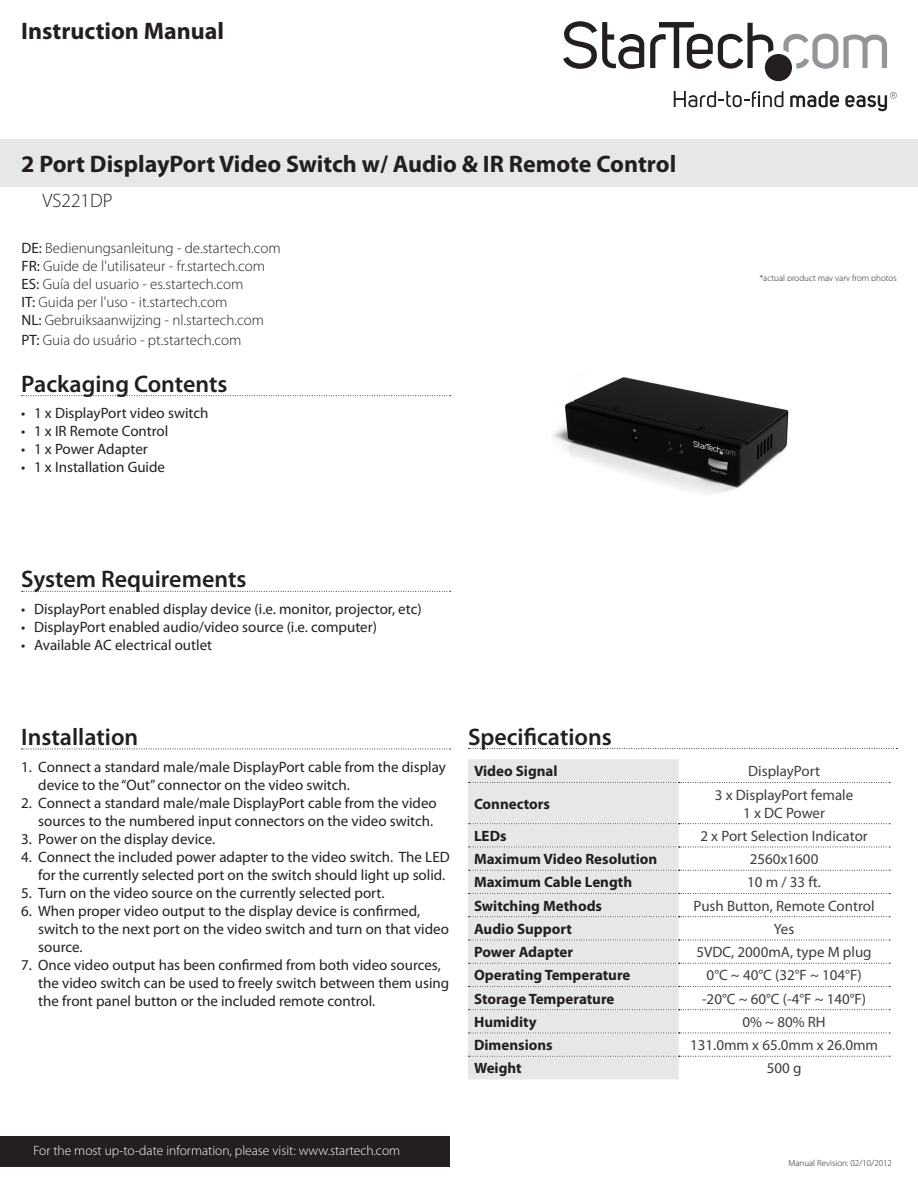
<style>
.page{position:relative;width:918px;height:1188px;background:#fff}
.page>*{position:absolute;margin:0;border:0;box-sizing:border-box;transform-origin:0 0}
.Title_Description{font:700 24px "Myriad Pro";color:#231f20}
.t1{font:600 24px "Myriad Pro";color:#231f20}
.Title_SKU{font:300 19.5px "Myriad Pro";color:#231f20}
.Number_List{font:15px/18px "Myriad Pro";color:#231f20}
.Bullet_List{font:15px "Myriad Pro";color:#231f20}
.Manual_Description{font:300 15px "Myriad Pro";color:#231f20}
.Table_Text{font:15px "Myriad Pro";color:#3e3e3f}
.Table_Heading{font:700 15px "Myriad Pro";color:#231f20}
.Text{font:300 13.5px "Myriad Pro";color:#fff}
.Text-2{font:300 9px "Myriad Pro";color:#231f20}
.s1{font-weight:400}
</style>
<div class="page">
<svg style="left:783px;top:34px;width:104px;height:35px"></svg>
<svg style="left:845px;top:92px;width:52px;height:19px"></svg>
<svg style="left:790px;top:91px;width:49px;height:17px"></svg>
<svg style="left:674px;top:91px;width:109px;height:16px"></svg>
<svg style="left:563px;top:21px;width:81px;height:48px"></svg>
<svg style="left:650px;top:22px;width:123px;height:47px"></svg>
<div style="left:765px;top:54px;width:27px;height:27px;background:#231f20;border-radius:50%"></div>
<div style="left:0;top:140px;width:918px;height:47px;background:#e6e7e9"></div>
<div style="left:0;top:1136px;width:450px;height:30px;background:#231f20"></div>
<svg style="left:22px;top:395px;width:429px;height:1px"></svg>
<svg style="left:22px;top:591px;width:429px;height:1px"></svg>
<svg style="left:22px;top:749px;width:429px;height:1px"></svg>
<img style="left:553px;top:377px;width:236px;height:117px">
<svg style="left:468px;top:748px;width:429px;height:1px"></svg>
<div style="left:468px;top:759px;width:211px;height:320px;background:#e6e7e9"></div>
<svg style="left:468px;top:782px;width:422px;height:1px"></svg>
<svg style="left:468px;top:823px;width:422px;height:1px"></svg>
<svg style="left:468px;top:847px;width:422px;height:1px"></svg>
<svg style="left:468px;top:870px;width:422px;height:1px"></svg>
<svg style="left:468px;top:893px;width:422px;height:1px"></svg>
<svg style="left:468px;top:916px;width:422px;height:1px"></svg>
<svg style="left:468px;top:940px;width:422px;height:1px"></svg>
<svg style="left:468px;top:963px;width:422px;height:1px"></svg>
<svg style="left:468px;top:986px;width:422px;height:1px"></svg>
<svg style="left:468px;top:1009px;width:422px;height:1px"></svg>
<svg style="left:468px;top:1033px;width:422px;height:1px"></svg>
<svg style="left:468px;top:1056px;width:422px;height:1px"></svg>
<p class="Title_Description" style="left:21px;top:16px;width:204px">Instruction Manual</p>
<p class="Title_Description" style="left:21px;top:148px;width:657px">2 Port DisplayPort Video Switch w/ Audio &amp; IR Remote Control</p>
<p class="Title_SKU" style="left:43px;top:189px;width:72px">VS221DP</p>
<p class="Manual_Description" style="left:22px;top:239px;width:261px"><span class="s1">DE:</span> Bedienungsanleitung - de.startech.com</p>
<p class="Manual_Description" style="left:22px;top:257px;width:245px"><span class="s1">FR:</span> Guide de l'utilisateur - fr.startech.com</p>
<p class="Manual_Description" style="left:22px;top:275px;width:223px"><span class="s1">ES:</span> Guía del usuario - es.startech.com</p>
<p class="Manual_Description" style="left:22px;top:293px;width:207px"><span class="s1">IT:</span> Guida per l'uso - it.startech.com</p>
<p class="Manual_Description" style="left:22px;top:311px;width:244px"><span class="s1">NL:</span> Gebruiksaanwijzing - nl.startech.com</p>
<p class="Manual_Description" style="left:22px;top:331px;width:221px"><span class="s1">PT:</span> Guia do usuário - pt.startech.com</p>
<h1 class="t1" style="left:21px;top:369px;width:208px">Packaging Contents</h1>
<p class="Bullet_List" style="left:21px;top:404px;width:189px">• 1 x DisplayPort video switch</p>
<p class="Bullet_List" style="left:21px;top:422px;width:149px">• 1 x IR Remote Control</p>
<p class="Bullet_List" style="left:21px;top:440px;width:128px">• 1 x Power Adapter</p>
<p class="Bullet_List" style="left:21px;top:458px;width:145px">• 1 x Installation Guide</p>
<p class="Text-2" style="left:760px;top:273px;width:138px">*actual product may vary from photos</p>
<h1 class="t1" style="left:21px;top:564px;width:227px">System Requirements</h1>
<p class="Bullet_List" style="left:21px;top:600px;width:402px">• DisplayPort enabled display device (i.e. monitor, projector, etc)</p>
<p class="Bullet_List" style="left:21px;top:618px;width:357px">• DisplayPort enabled audio/video source (i.e. computer)</p>
<p class="Bullet_List" style="left:21px;top:636px;width:192px">• Available AC electrical outlet</p>
<h1 class="t1" style="left:21px;top:722px;width:119px">Installation</h1>
<p class="Number_List" style="left:38px;top:757px;width:409px;text-indent:-17px">1. Connect a standard male/male DisplayPort cable from the display device to the “Out” connector on the video switch.</p>
<p class="Number_List" style="left:21px;top:793px;width:417px;text-align:right">2. Connect a standard male/male DisplayPort cable from the video sources to the numbered input connectors on the video switch.</p>
<p class="Number_List" style="left:21px;top:829px;width:196px">3. Power on the display device.</p>
<p class="Number_List" style="left:21px;top:847px;width:430px;text-align:right">4. Connect the included power adapter to the video switch. The LED for the currently selected port on the switch should light up solid.</p>
<p class="Number_List" style="left:21px;top:883px;width:365px">5. Turn on the video source on the currently selected port.</p>
<p class="Number_List" style="left:38px;top:901px;width:412px;text-indent:-17px">6. When proper video output to the display device is confirmed, switch to the next port on the video switch and turn on that video source.</p>
<p class="Number_List" style="left:38px;top:955px;width:413px;text-indent:-17px">7. Once video output has been confirmed from both video sources, the video switch can be used to freely switch between them using the front panel button or the included remote control.</p>
<h1 class="t1" style="left:468px;top:721px;width:145px">Specifications</h1>
<p class="Table_Heading" style="left:474px;top:762px;width:85px">Video Signal</p>
<p class="Table_Text" style="left:748px;top:762px;width:73px">DisplayPort</p>
<p class="Table_Heading" style="left:474px;top:794px;width:78px">Connectors</p>
<p class="Table_Text" style="left:715px;top:785px;width:140px">3 x DisplayPort female</p>
<p class="Table_Text" style="left:743px;top:803px;width:83px">1 x DC Power</p>
<p class="Table_Heading" style="left:474px;top:826px;width:34px">LEDs</p>
<p class="Table_Text" style="left:700px;top:827px;width:169px">2 x Port Selection Indicator</p>
<p class="Table_Heading" style="left:474px;top:849px;width:185px">Maximum Video Resolution</p>
<p class="Table_Text" style="left:750px;top:850px;width:70px">2560x1600</p>
<p class="Table_Heading" style="left:474px;top:873px;width:160px">Maximum Cable Length</p>
<p class="Table_Text" style="left:747px;top:873px;width:75px">10m/33ft.</p>
<p class="Table_Heading" style="left:474px;top:896px;width:130px">Switching Methods</p>
<p class="Table_Text" style="left:694px;top:896px;width:183px">Push Button, Remote Control</p>
<p class="Table_Heading" style="left:474px;top:919px;width:100px">Audio Support</p>
<p class="Table_Text" style="left:774px;top:920px;width:22px">Yes</p>
<p class="Table_Heading" style="left:474px;top:942px;width:101px">Power Adapter</p>
<p class="Table_Text" style="left:697px;top:943px;width:177px">5VDC, 2000mA, type M plug</p>
<p class="Table_Heading" style="left:474px;top:966px;width:158px">Operating Temperature</p>
<p class="Table_Text" style="left:707px;top:966px;width:156px">0°C ~ 40°C (32°F ~ 104°F)</p>
<p class="Table_Heading" style="left:474px;top:989px;width:142px">Storage Temperature</p>
<p class="Table_Text" style="left:702px;top:989px;width:166px">-20°C ~ 60°C (-4°F ~ 140°F)</p>
<p class="Table_Heading" style="left:474px;top:1012px;width:64px">Humidity</p>
<p class="Table_Text" style="left:743px;top:1013px;width:85px">0% ~ 80% RH</p>
<p class="Table_Heading" style="left:474px;top:1035px;width:80px">Dimensions</p>
<p class="Table_Text" style="left:690px;top:1036px;width:189px">131.0mm x 65.0mm x 26.0mm</p>
<p class="Table_Heading" style="left:474px;top:1059px;width:49px">Weight</p>
<p class="Table_Text" style="left:767px;top:1059px;width:36px">500 g</p>
<p class="Text" style="left:34px;top:1142px;width:368px">For the most up-to-date information, please visit: www.startech.com</p>
<p class="Text-2" style="left:788px;top:1157px;width:105px">Manual Revision: 02/10/2012</p>
</div>
